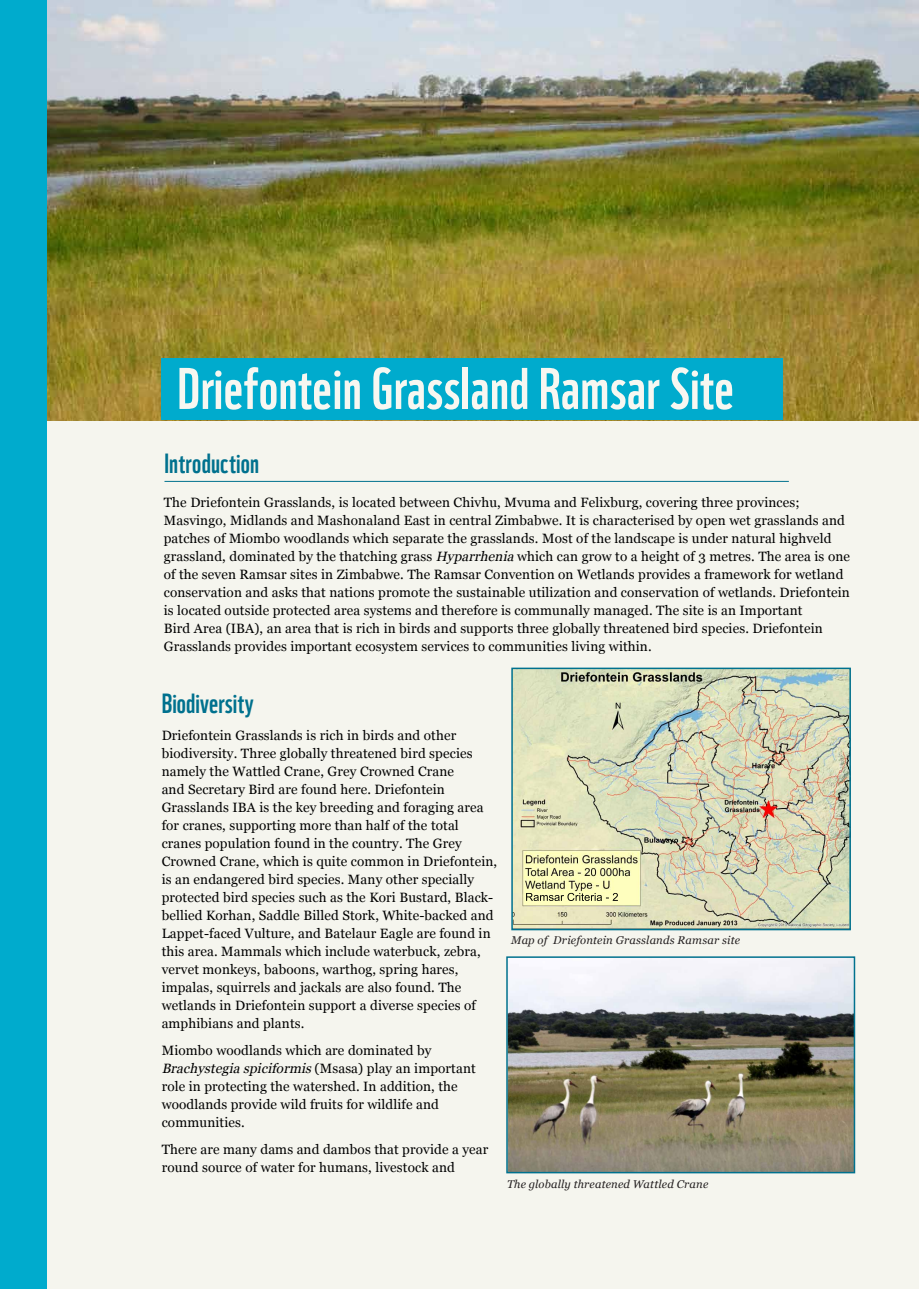
<style>
.page{position:relative;width:919px;height:1289px;background:#fff}
.page>*{position:absolute;margin:0;border:0;box-sizing:border-box;transform-origin:0 0}
.FS_Heading{font:57px "WWF";letter-spacing:.01em;color:#f7f7f1}
.FS_U_lc_heading{font:27px "WWF";letter-spacing:.01em;color:#00718e}
.FS_Body_text{font:27px "WWF";letter-spacing:.005em;color:#00718e}
.FS_Body_text-2{font:13.5px/18px "Georgia";letter-spacing:.01em;color:#000}
.FS_Body_text-3{font:italic 11.25px "Georgia";letter-spacing:.015em;color:#231f20}
.s1{font-style:italic}
</style>
<div class="page">
<div style="left:0;top:0;width:918px;height:1288px;background:#f5f5ee"></div>
<img style="left:46px;top:0;width:872px;height:420px">
<div style="left:162px;top:358px;width:620px;height:62px;background:#00abcd"></div>
<hr style="left:164px;top:481px;width:624px;height:1px;background:#00718e">
<div style="left:0;top:0;width:46px;height:1288px;background:#00abcd"></div>
<img style="left:509px;top:959px;width:343px;height:211px">
<div style="left:506px;top:956px;width:349px;height:217px;border:2px solid #00718e"></div>
<img style="left:514px;top:670px;width:333px;height:257px">
<div style="left:511px;top:667px;width:339px;height:263px;border:2px solid #00718e"></div>
<p class="FS_Heading" style="left:177px;top:344px;width:558px">Driefontein Grassland Ramsar Site</p>
<p class="FS_U_lc_heading" style="left:164px;top:441px;width:96px">Introduction</p>
<p class="FS_Body_text-2" style="left:164px;top:493px;width:687px">The Driefontein Grasslands, is located between Chivhu, Mvuma and Felixburg, covering three provinces; Masvingo, Midlands and Mashonaland East in central Zimbabwe. It is characterised by open wet grasslands and patches of Miombo woodlands which separate the grasslands. Most of the landscape is under natural highveld grassland, dominated by the thatching grass <span class="s1">Hyparrhenia</span> which can grow to a height of 3 metres. The area is one of the seven Ramsar sites in Zimbabwe. The Ramsar Convention on Wetlands provides a framework for wetland conservation and asks that nations promote the sustainable utilization and conservation of wetlands. Driefontein is located outside protected area systems and therefore is communally managed. The site is an Important<br>Bird Area (IBA), an area that is rich in birds and supports three globally threatened bird species. Driefontein Grasslands provides important ecosystem services to communities living within.</p>
<p class="FS_Body_text" style="left:162px;top:682px;width:93px">Biodiversity</p>
<p class="FS_Body_text-2" style="left:162px;top:726px;width:337px">Driefontein Grasslands is rich in birds and other biodiversity. Three globally threatened bird species namely the Wattled Crane, Grey Crowned Crane<br>and Secretary Bird are found here. Driefontein Grasslands IBA is the key breeding and foraging area for cranes, supporting more than half of the total cranes population found in the country. The Grey Crowned Crane, which is quite common in Driefontein, is an endangered bird species. Many other specially protected bird species such as the Kori Bustard, Black&shy;bellied Korhan, Saddle Billed Stork, White-backed and Lappet-faced Vulture, and Batelaur Eagle are found in this area. Mammals which include waterbuck, zebra, vervet monkeys, baboons, warthog, spring hares, impalas, squirrels and jackals are also found. The wetlands in Driefontein support a diverse species of amphibians and plants.</p>
<p class="FS_Body_text-2" style="left:162px;top:1041px;width:315px">Miombo woodlands which are dominated by <span class="s1">Brachystegia spiciformis</span>( M s a s a ) p l a y a n i m p o r t a n t role in protecting the watershed. In addition, the woodlands provide wild fruits for wildlife and communities.</p>
<p class="FS_Body_text-2" style="left:162px;top:1140px;width:328px">There are many dams and dambos that provide a year round source of water for humans, livestock and</p>
<p class="FS_Body_text-3" style="left:511px;top:933px;width:230px">Map of Driefontein Grasslands Ramsar site</p>
<p class="FS_Body_text-3" style="left:507px;top:1176px;width:203px">The globally threatened Wattled Crane</p>
</div>
